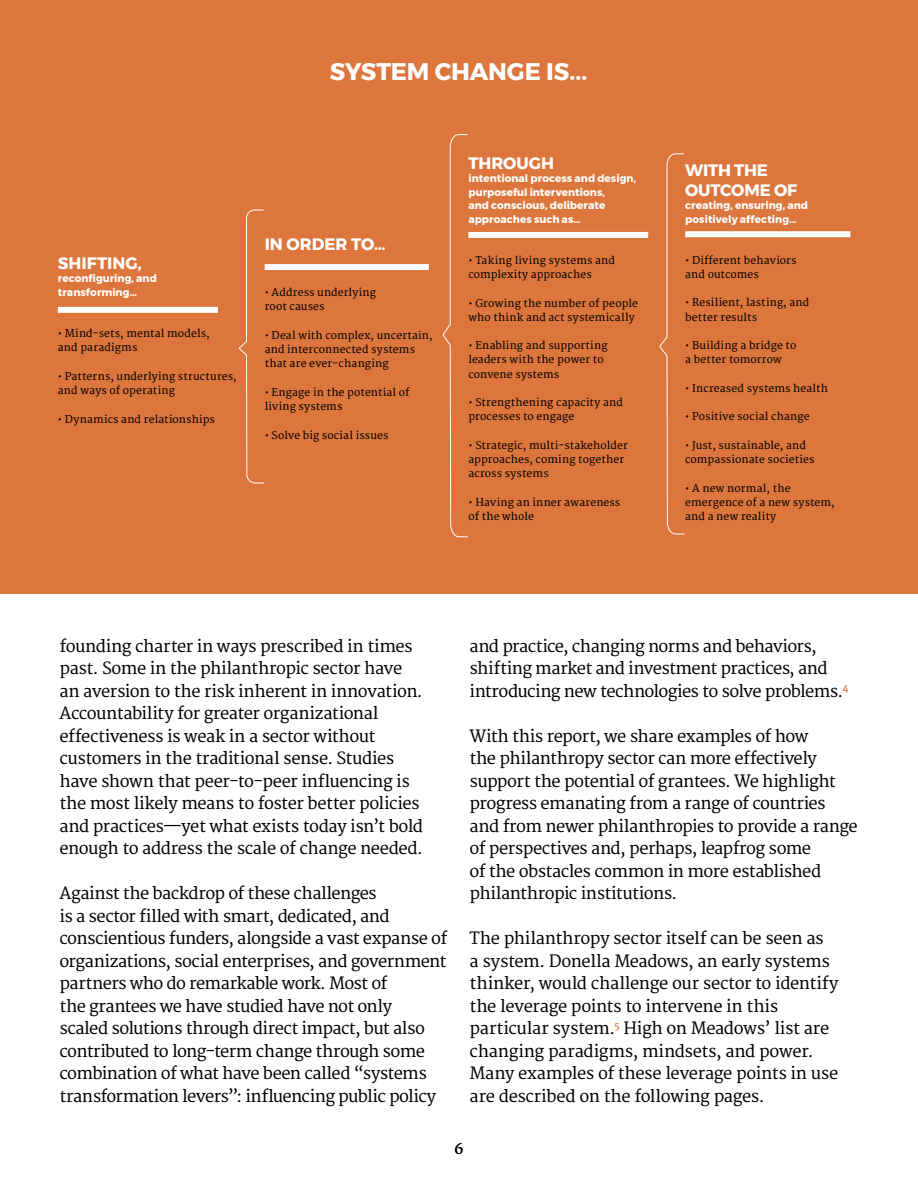
<style>
.page{position:relative;width:918px;height:1188px;background:#fff}
.page>*{position:absolute;margin:0;border:0;box-sizing:border-box;transform-origin:0 0}
.t1{font:700 24px "Montserrat";letter-spacing:-.005em;color:#fff}
.t2{font:16.5px/22.5px "Merriweather";letter-spacing:-.03em;color:#000}
.t3{font:700 16.5px/19.5px "Montserrat";letter-spacing:-.005em;color:#fff}
.t4{font:700 15px "Merriweather";color:#000}
.t5{font:10.5px/14.2px "Merriweather";letter-spacing:.01em;color:#000}
.t6{font:700 10.5px/13.5px "Montserrat";letter-spacing:.005em;color:#fff}
</style>
<div class="page">
<div style="left:0;top:0;width:917px;height:594px;background:#dc763c"></div>
<div style="left:265px;top:264px;width:164px;height:6px;background:#fff"></div>
<div style="left:685px;top:231px;width:165px;height:6px;background:#fff"></div>
<div style="left:468px;top:232px;width:180px;height:6px;background:#fff"></div>
<div style="left:58px;top:307px;width:160px;height:6px;background:#fff"></div>
<svg style="left:442px;top:134px;width:26px;height:404px"></svg>
<svg style="left:659px;top:153px;width:26px;height:382px"></svg>
<svg style="left:239px;top:209px;width:26px;height:275px"></svg>
<h1 class="t1" style="left:330px;top:52px;width:259px">SYSTEM CHANGE IS...</h1>
<p class="t3" style="left:58px;top:253px;width:85px">SHIFTING,</p>
<p class="t6" style="left:58px;top:272px;width:101px">reconfiguring, and transforming…</p>
<p class="t5" style="left:58px;top:327px;width:153px">• Mind-sets, mental models, and paradigms</p>
<p class="t5" style="left:58px;top:370px;width:180px">• Patterns, underlying structures, and ways of operating</p>
<p class="t5" style="left:58px;top:412px;width:159px">• Dynamics and relationships</p>
<p class="t3" style="left:265px;top:235px;width:122px">IN ORDER TO…</p>
<p class="t5" style="left:265px;top:286px;width:113px">• Address underlying root causes</p>
<p class="t5" style="left:265px;top:328px;width:170px">• Deal with complex, uncertain, and interconnected systems that are ever-changing</p>
<p class="t5" style="left:265px;top:385px;width:146px">• Engage in the potential of living systems</p>
<p class="t5" style="left:265px;top:428px;width:125px">• Solve big social issues</p>
<p class="t3" style="left:468px;top:153px;width:87px">THROUGH</p>
<p class="t6" style="left:468px;top:172px;width:169px">intentional process and design, purposeful interventions,<br>and conscious, deliberate approaches such as…</p>
<p class="t5" style="left:468px;top:253px;width:148px">• Taking living systems and complexity approaches</p>
<p class="t5" style="left:468px;top:296px;width:171px">• Growing the number of people who think and act systemically</p>
<p class="t5" style="left:468px;top:339px;width:141px">• Enabling and supporting leaders with the power to convene systems</p>
<p class="t5" style="left:468px;top:396px;width:156px">• Strengthening capacity and processes to engage</p>
<p class="t5" style="left:468px;top:439px;width:161px">• Strategic, multi-stakeholder approaches, coming together across systems</p>
<p class="t5" style="left:468px;top:496px;width:153px">• Having an inner awareness of the whole</p>
<p class="t3" style="left:685px;top:161px;width:114px">WITH THE<br>OUTCOME OF</p>
<p class="t6" style="left:685px;top:199px;width:125px">creating, ensuring, and positively affecting…</p>
<p class="t5" style="left:685px;top:253px;width:113px">• Different behaviors and outcomes</p>
<p class="t5" style="left:685px;top:296px;width:126px">• Resilient, lasting, and better results</p>
<p class="t5" style="left:685px;top:339px;width:113px">• Building a bridge to a better tomorrow</p>
<p class="t5" style="left:685px;top:381px;width:144px">• Increased systems health</p>
<p class="t5" style="left:685px;top:410px;width:126px">• Positive social change</p>
<p class="t5" style="left:685px;top:438px;width:131px">• Just, sustainable, and compassionate societies</p>
<p class="t5" style="left:685px;top:481px;width:151px">• A new normal, the emergence of a new system, and a new reality</p>
<p class="t2" style="left:60px;top:635px;width:365px">founding charter in ways prescribed in times past. Some in the philanthropic sector have an aversion to the risk inherent in innovation.<br>Accountability for greater organizational effectiveness is weak in a sector without customers in the traditional sense. Studies have shown that peer-to-peer influencing is the most likely means to foster better policies and practices—yet what exists today isn’t bold enough to address the scale of change needed.</p>
<p class="t2" style="left:60px;top:883px;width:389px">Against the backdrop of these challenges<br>is a sector filled with smart, dedicated, and conscientious funders, alongside a vast expanse of organizations, social enterprises, and government partners who do remarkable work. Most of<br>the grantees we have studied have not only<br>scaled solutions through direct impact, but also contributed to long-term change through some combination of what have been called “systems transformation levers”: influencing public policy</p>
<p class="t2" style="left:470px;top:635px;width:381px">and practice, changing norms and behaviors, shifting market and investment practices, and introducing new technologies to solve problems.<sup>4</sup></p>
<p class="t2" style="left:470px;top:725px;width:390px">With this report, we share examples of how<br>the philanthropy sector can more effectively support the potential of grantees. We highlight progress emanating from a range of countries and from newer philanthropies to provide a range of perspectives and, perhaps, leapfrog some<br>of the obstacles common in more established philanthropic institutions.</p>
<p class="t2" style="left:470px;top:928px;width:370px">The philanthropy sector itself can be seen as<br>a system. Donella Meadows, an early systems thinker, would challenge our sector to identify the leverage points to intervene in this particular system.<sup>5</sup> High on Meadows’ list are changing paradigms, mindsets, and power.<br>Many examples of these leverage points in use are described on the following pages.</p>
<p class="t4" style="left:454px;top:1140px;width:11px">6</p>
</div>
